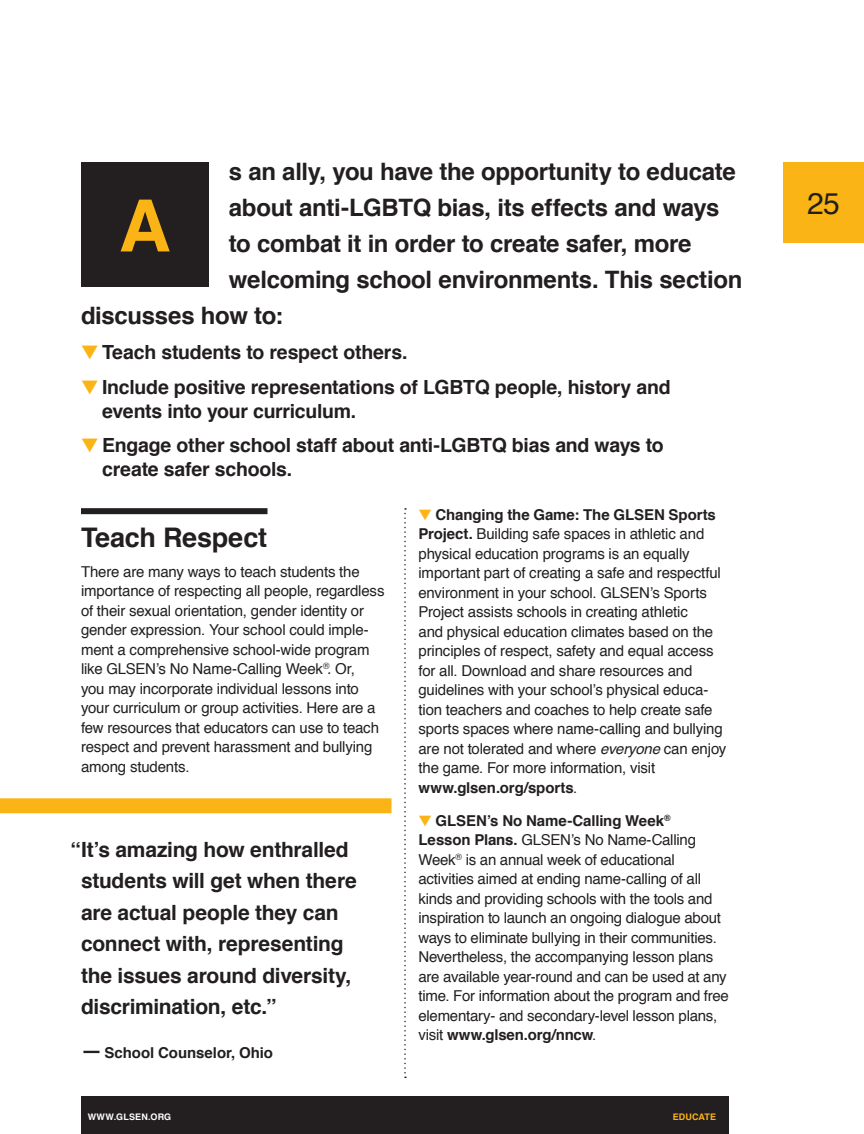
<style>
.page{position:relative;width:864px;height:1134px;background:#fff}
.page>*{position:absolute;margin:0;border:0;box-sizing:border-box;transform-origin:0 0}
.t1{font:700 72px "Helvetica";color:#fbb416}
.t2{font:30px "Helvetica";color:#231f20}
.Heading_1{font:700 27px "Helvetica";letter-spacing:-.01em;color:#231f20}
.t3{font:700 24px "Helvetica";letter-spacing:-.015em;color:#231f20}
.t4{font:700 21px/31.5px "Helvetica";letter-spacing:-.01em;color:#231f20}
.t5{font:700 19.5px/24px "Helvetica";letter-spacing:-.01em;color:#231f20}
.Body{font:15px/19.5px "Helvetica";letter-spacing:-.015em;color:#231f20}
.SideBars_Attributes{font:700 15px "Helvetica";letter-spacing:-.005em;color:#231f20}
.t6{font:700 9px "Helvetica";letter-spacing:.02em;color:#fff}
.t7{font:700 9px "Helvetica";letter-spacing:.015em;color:#fbb416}
.s1{color:#fbb416}
.s2{font-style:italic}
.s3{font-size:21px}
.s4{font-weight:700}
</style>
<div class="page">
<div style="left:783px;top:162px;width:81px;height:81px;background:#fbb416"></div>
<div style="left:81px;top:1096px;width:648px;height:38px;background:#231f20"></div>
<div style="left:81px;top:508px;width:187px;height:6px;background:#231f20"></div>
<div style="left:81px;top:162px;width:128px;height:125px;background:#231f20"></div>
<svg style="left:404px;top:508px;width:2px;height:570px"></svg>
<div style="left:0;top:798px;width:392px;height:15px;background:#fbb416"></div>
<p class="t3" style="left:229px;top:152px;width:509px">s an ally, you have the opportunity to educate</p>
<p class="t3" style="left:229px;top:188px;width:492px">about anti-LGBTQ bias, its effects and ways</p>
<p class="t3" style="left:229px;top:224px;width:464px">to combat it in order to create safer, more</p>
<p class="t3" style="left:229px;top:260px;width:515px">welcoming school environments. This section</p>
<p class="t3" style="left:81px;top:296px;width:204px">discusses how to:</p>
<p class="t5" style="left:81px;top:340px;width:328px"><span class="s1">▼</span> Teach students to respect others.</p>
<p class="t5" style="left:102px;top:375px;width:570px;text-indent:-21px"><span class="s1">▼</span> Include positive representations of LGBTQ people, history and events into your curriculum.</p>
<p class="t5" style="left:102px;top:434px;width:563px;text-indent:-21px"><span class="s1">▼</span> Engage other school staff about anti-LGBTQ bias and ways to create safer schools.</p>
<p class="t1" style="left:119px;top:168px;width:53px">A</p>
<p class="Heading_1" style="left:81px;top:515px;width:188px">Teach Respect</p>
<p class="Body" style="left:81px;top:562px;width:305px">There are many ways to teach students the importance of respecting all people, regardless of their sexual orientation, gender identity or gender expression. Your school could imple&shy;ment a comprehensive school-wide program like GLSEN’s No Name-Calling Week<sup>®</sup><span class="s2">.</span> Or,<br>you may incorporate individual lessons into your curriculum or group activities. Here are a few resources that educators can use to teach respect and prevent harassment and bullying among students.</p>
<p class="t4" style="left:81px;top:834px;width:277px;text-indent:-11px">“It’s amazing how enthralled students will get when there are actual people they can connect with, representing the issues around diversity, discrimination, etc.”</p>
<p class="SideBars_Attributes" style="left:81px;top:1040px;width:194px"><span class="s3">—</span> School Counselor, Ohio</p>
<p class="Body" style="left:418px;top:505px;width:309px"><span class="s1">▼</span> <span class="s4">Changing the Game: The GLSEN Sports Project.</span> Building safe spaces in athletic and physical education programs is an equally important part of creating a safe and respectful environment in your school. GLSEN’s Sports Project assists schools in creating athletic<br>and physical education climates based on the principles of respect, safety and equal access for all. Download and share resources and guidelines with your school’s physical educa&shy;tion teachers and coaches to help create safe sports spaces where name-calling and bullying are not tolerated and where <span class="s2">everyone</span> can enjoy the game. For more information, visit <span class="s4">www.glsen.org/sports</span>.</p>
<p class="Body" style="left:418px;top:811px;width:312px"><span class="s1">▼</span> <span class="s4">GLSEN’s No Name-Calling Week</span><sup>®<br></sup><span class="s4">Lesson Plans.</span> GLSEN’s No Name-Calling Week<sup>®</sup> is an annual week of educational activities aimed at ending name-calling of all kinds and providing schools with the tools and inspiration to launch an ongoing dialogue about ways to eliminate bullying in their communities.<br>Nevertheless, the accompanying lesson plans are available year-round and can be used at any time. For information about the program and free elementary- and secondary-level lesson plans, visit <span class="s4">www.glsen.org/nncw</span>.</p>
<p class="t6" style="left:88px;top:1109px;width:85px">WWW.GLSEN.ORG</p>
<p class="t7" style="left:673px;top:1109px;width:45px">EDUCATE</p>
<h2 class="t2" style="left:807px;top:180px;width:34px">25</h2>
</div>
